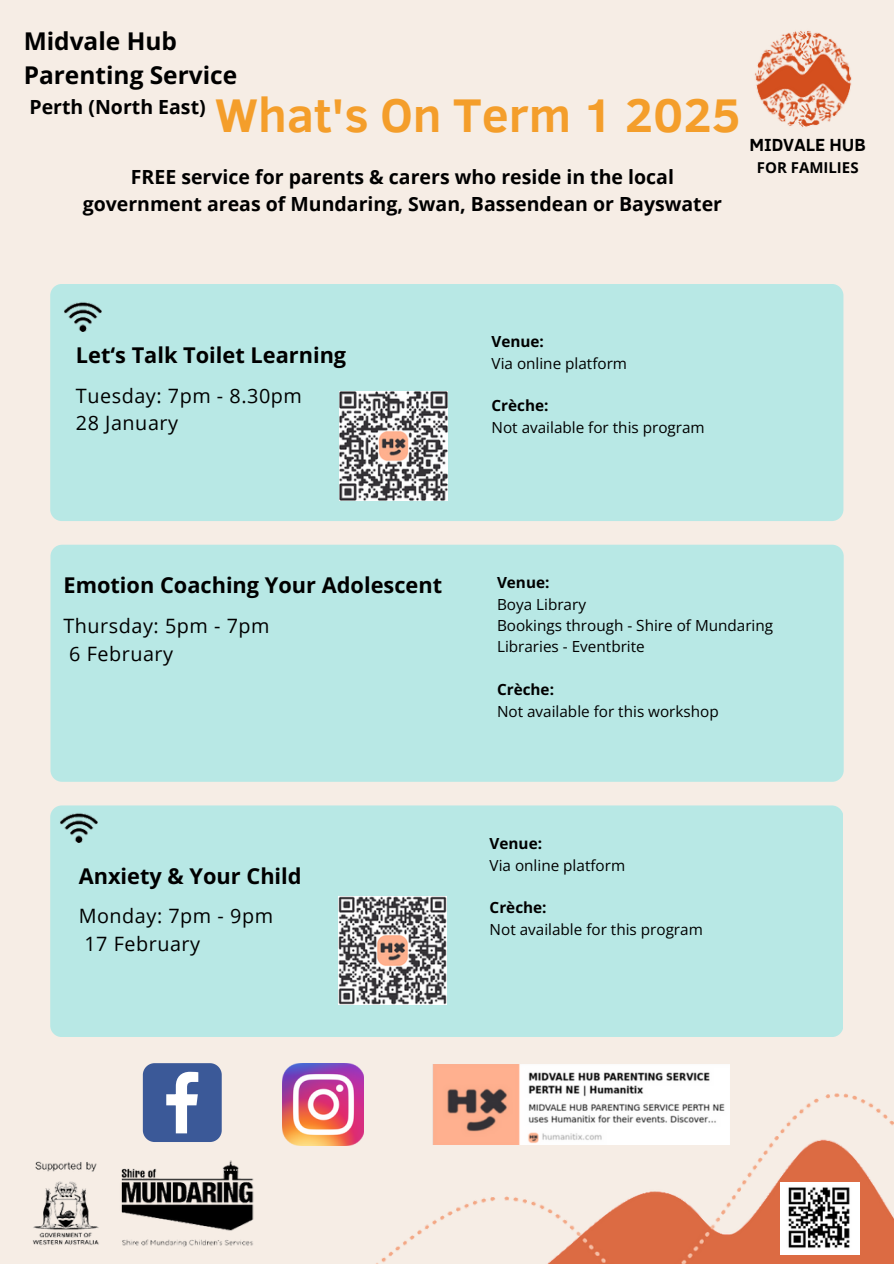
<style>
.page{position:relative;width:894px;height:1264px;background:#fff}
.page>*{position:absolute;margin:0;border:0;box-sizing:border-box;transform-origin:0 0}
.t1{font:700 48.45px "Clear Sans";color:#f49e2b}
.t2{font:700 24.45px/33.8px "Open Sans";color:#000}
.t3{font:700 21.75px "Open Sans";color:#000}
.t4{font:19.8px/27.6px "Open Sans";letter-spacing:.03em;color:#000}
.t5{font:700 19.5px/27px "Open Sans";color:#000;text-align:center}
.t6{font:700 18px "Clear Sans";color:#000}
.t7{font:15.3px/21.3px "Open Sans";color:#000}
.t8{font:700 15.3px "Open Sans";color:#000}
.t9{font:700 15px "Open Sans";color:#000}
</style>
<div class="page">
<div style="left:0;top:0;width:893px;height:1263px;background:#f6ede5"></div>
<img style="left:755px;top:30px;width:97px;height:97px">
<img style="left:321px;top:1064px;width:572px;height:199px">
<img style="left:779px;top:1182px;width:80px;height:72px">
<img style="left:32px;top:1160px;width:222px;height:87px">
<img style="left:282px;top:1063px;width:81px;height:82px">
<svg style="left:143px;top:1063px;width:79px;height:78px"></svg>
<img style="left:432px;top:1064px;width:297px;height:80px">
<div style="left:50px;top:284px;width:793px;height:237px;background:#b8e8e5;border-radius:12px"></div>
<img style="left:64px;top:302px;width:38px;height:30px">
<img style="left:339px;top:392px;width:108px;height:108px">
<div style="left:50px;top:805px;width:792px;height:232px;background:#b8e8e5;border-radius:12px"></div>
<img style="left:60px;top:813px;width:38px;height:29px">
<img style="left:338px;top:896px;width:108px;height:108px">
<div style="left:50px;top:544px;width:793px;height:237px;background:#b8e8e5;border-radius:12px"></div>
<p class="t2" style="left:24px;top:24px;width:215px">Midvale Hub<br>Parenting Service</p>
<p class="t5" style="left:29px;top:93px;width:178px">Perth (North East)</p>
<p class="t1" style="left:215px;top:80px;width:527px">What's On Term 1 2025</p>
<p class="t5" style="left:83px;top:163px;width:640px">FREE service for parents &amp; carers who reside in the local government areas of Mundaring, Swan, Bassendean or Bayswater</p>
<h3 class="t6" style="left:749px;top:132px;width:118px">MIDVALE HUB</h3>
<h4 class="t9" style="left:756px;top:157px;width:103px">FOR FAMILIES</h4>
<h2 class="t3" style="left:76px;top:340px;width:272px">Let‘s Talk Toilet Learning</h2>
<h6 class="t4" style="left:76px;top:381px;width:227px">Tuesday: 7pm - 8.30pm<br>28 January</h6>
<p class="t8" style="left:491px;top:331px;width:54px">Venue:</p>
<h6 class="t7" style="left:491px;top:352px;width:137px">Via online platform</h6>
<p class="t8" style="left:491px;top:395px;width:58px">Crèche:</p>
<h5 class="t7" style="left:491px;top:416px;width:215px">Not available for this program</h5>
<p class="t3" style="left:63px;top:570px;width:380px">Emotion Coaching Your Adolescent</p>
<p class="t4" style="left:63px;top:611px;width:208px">Thursday: 5pm - 7pm<br>6 February</p>
<h4 class="t3" style="left:79px;top:860px;width:224px">Anxiety &amp; Your Child</h4>
<p class="t4" style="left:79px;top:901px;width:196px">Monday: 7pm - 9pm<br>17 February</p>
<p class="t8" style="left:497px;top:572px;width:54px">Venue:</p>
<p class="t7" style="left:497px;top:593px;width:90px">Boya Library</p>
<p class="t7" style="left:497px;top:614px;width:277px">Bookings through - Shire of Mundaring<br>Libraries - Eventbrite</p>
<h3 class="t8" style="left:497px;top:679px;width:58px">Crèche:</h3>
<h4 class="t7" style="left:497px;top:700px;width:223px">Not available for this workshop</h4>
<p class="t8" style="left:489px;top:832px;width:54px">Venue:</p>
<p class="t7" style="left:489px;top:854px;width:137px">Via online platform</p>
<p class="t8" style="left:489px;top:897px;width:58px">Crèche:</p>
<h3 class="t7" style="left:489px;top:918px;width:215px">Not available for this program</h3>
</div>
